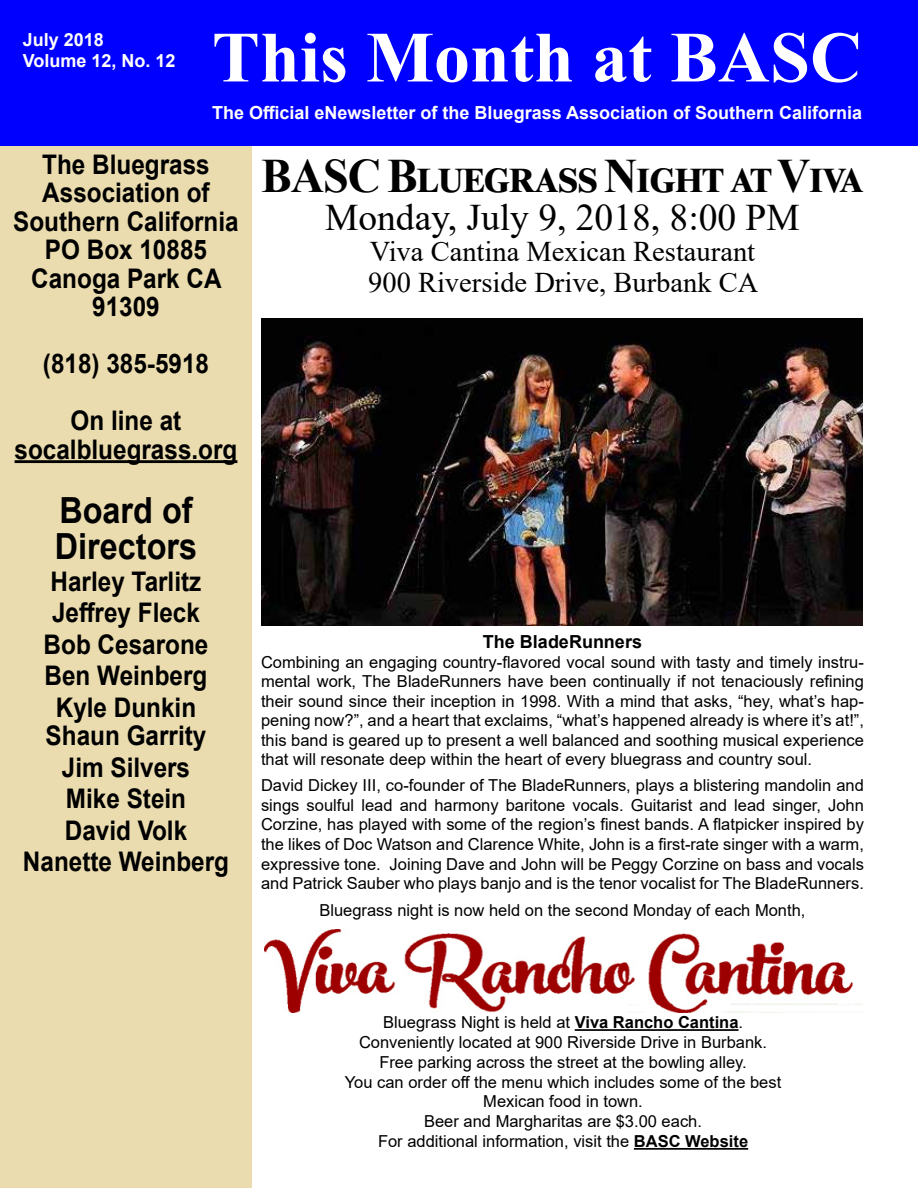
<style>
.page{position:relative;width:918px;height:1188px;background:#fff}
.page>*{position:absolute;margin:0;border:0;box-sizing:border-box;transform-origin:0 0}
.t1{font:700 72px "Times New Roman";color:#fff}
.t2{font:700 48px "Times New Roman";letter-spacing:-.02em;color:#000;scale:.96 1}
.t3{font:37.5px "Times New Roman";color:#000}
.t4{font:700 36px/36px "Arial";color:#000;scale:.9 1}
.t5{font:28.5px/31.5px "Times New Roman";color:#000}
.t6{font:700 27px/31.5px "Arial";color:#000;text-align:center;scale:.9 1}
.t7{font:700 18px/21.6px "Arial";color:#fff}
.t8{font:700 18px "Arial";color:#000}
.t9{font:16.5px/19.8px "Arial";color:#000;text-align:justify}
.s1{font-weight:700}
</style>
<div class="page">
<div style="left:0;top:145px;width:252px;height:1043px;background:#eadcae"></div>
<hr style="left:15px;top:460px;width:222px;height:3px;background:#000">
<div style="left:0;top:0;width:918px;height:145px;background:#00f"></div>
<hr style="left:575px;top:1029px;width:164px;height:2px;background:#000">
<hr style="left:634px;top:1148px;width:114px;height:2px;background:#000">
<img style="left:264px;top:930px;width:598px;height:83px">
<img style="left:261px;top:319px;width:601px;height:307px">
<p class="t7" style="left:23px;top:29px;width:154px">July 2018<br>Volume 12, No. 12</p>
<h1 class="t1" style="left:212px;top:5px;width:652px">This Month at BASC</h1>
<p class="t7" style="left:212px;top:102px;width:651px">The Official eNewsletter of the Bluegrass Association of Southern California</p>
<h3 class="t6" style="left:13px;top:150px;width:252px;line-height:28.5px">The Bluegrass<br>Association of<br>Southern California<br>PO Box 10885<br>Canoga Park CA<br>91309</h3>
<h3 class="t6" style="left:43px;top:336px;width:186px;line-height:57px">(818) 385-5918<br>On line at</h3>
<h3 class="t6" style="left:15px;top:434px;width:249px">socalbluegrass.org</h3>
<h3 class="t4" style="left:55px;top:493px;width:160px">Board of<br>Directors</h3>
<h3 class="t6" style="left:44px;top:566px;width:185px">Harley Tarlitz<br>Jeffrey Fleck<br>Bob Cesarone<br>Ben Weinberg<br>Kyle Dunkin</h3>
<h3 class="t6" style="left:23px;top:720px;width:231px">Shaun Garrity<br>Jim Silvers<br>Mike Stein<br>David Volk<br>Nanette Weinberg</h3>
<h2 class="t2" style="left:261px;top:141px;width:630px">BASC Bluegrass Night at Viva</h2>
<h3 class="t3" style="left:325px;top:191px;width:476px">Monday, July 9, 2018, 8:00 PM</h3>
<h3 class="t5" style="left:368px;top:235px;width:392px">Viva Cantina Mexican Restaurant<br>900 Riverside Drive, Burbank CA</h3>
<p class="t8" style="left:483px;top:629px;width:161px">The BladeRunners</p>
<p class="t9" style="left:261px;top:652px;width:605px">Combining an engaging country-flavored vocal sound with tasty and timely instru&shy;mental work, The BladeRunners have been continually if not tenaciously refining their sound since their inception in 1998. With a mind that asks, “hey, what’s hap&shy;pening now?”, and a heart that exclaims, “what’s happened already is where it’s at!”, this band is geared up to present a well balanced and soothing musical experience that will resonate deep within the heart of every bluegrass and country soul.</p>
<p class="t9" style="left:261px;top:776px;width:605px">David Dickey III, co-founder of The BladeRunners, plays a blistering mandolin and sings soulful lead and harmony baritone vocals. Guitarist and lead singer, John Corzine, has played with some of the region’s finest bands. A flatpicker inspired by the likes of Doc Watson and Clarence White, John is a first-rate singer with a warm, expressive tone. Joining Dave and John will be Peggy Corzine on bass and vocals and Patrick Sauber who plays banjo and is the tenor vocalist for The BladeRunners.</p>
<p class="t9" style="left:319px;top:901px;width:488px">Bluegrass night is now held on the second Monday of each Month,</p>
<p class="t9" style="left:345px;top:1012px;width:438px;text-align:center">Bluegrass Night is held at <span class="s1">Viva Rancho Cantina</span>.<br>Conveniently located at 900 Riverside Drive in Burbank.<br>Free parking across the street at the bowling alley.<br>You can order off the menu which includes some of the best Mexican food in town.<br>Beer and Margharitas are $3.00 each.<br>For additional information, visit the <span class="s1">BASC Website</span></p>
</div>
